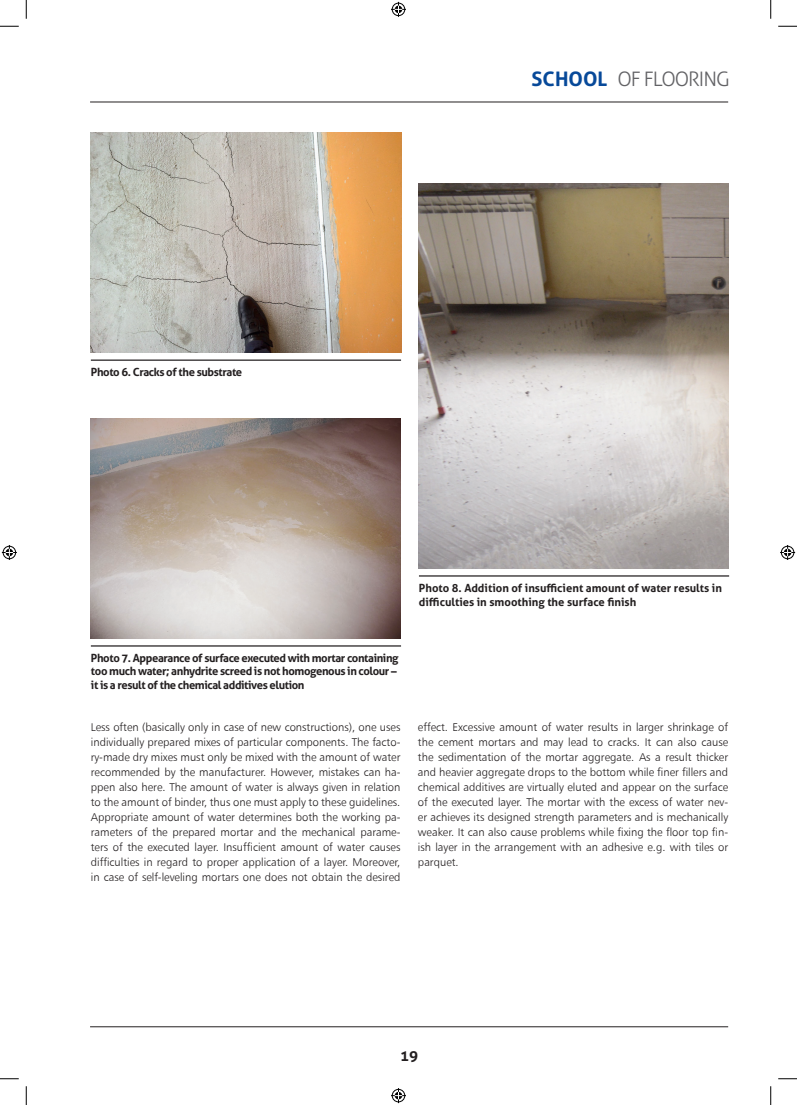
<style>
.page{position:relative;width:797px;height:1105px;background:#fff}
.page>*{position:absolute;margin:0;border:0;box-sizing:border-box;transform-origin:0 0}
.t1{font:300 20px "Aller";letter-spacing:-.05em;color:#636366}
.t2{font:700 15px "Aller";color:#231f20}
.t3{font:11.25px/15px "Humnst 777 Lt EU";color:#231f20;text-align:justify}
.t4{font:700 11.25px/13.5px "Aller";letter-spacing:-.035em;color:#231f20}
.t5{font:700 11.25px/13.5px "Aller";color:#231f20}
.s1{font-weight:700;color:#074999}
</style>
<div class="page">
<hr style="left:90px;top:102px;width:638px;height:1px;background:#231f20">
<hr style="left:90px;top:1026px;width:638px;height:1px;background:#231f20">
<img style="left:91px;top:133px;width:310px;height:219px">
<hr style="left:91px;top:359px;width:310px;height:2px;background:#231f20">
<img style="left:91px;top:418px;width:309px;height:220px">
<hr style="left:91px;top:645px;width:310px;height:2px;background:#231f20">
<img style="left:419px;top:183px;width:309px;height:385px">
<hr style="left:419px;top:575px;width:310px;height:2px;background:#231f20">
<svg style="left:0;top:25px;width:19px;height:2px"></svg>
<svg style="left:778px;top:25px;width:19px;height:2px"></svg>
<svg style="left:0;top:1078px;width:19px;height:1px"></svg>
<svg style="left:778px;top:1078px;width:19px;height:1px"></svg>
<svg style="left:25px;top:0;width:2px;height:19px"></svg>
<svg style="left:25px;top:1086px;width:2px;height:19px"></svg>
<svg style="left:770px;top:0;width:1px;height:19px"></svg>
<svg style="left:770px;top:1086px;width:1px;height:19px"></svg>
<svg style="left:391px;top:2px;width:15px;height:15px"></svg>
<svg style="left:391px;top:1088px;width:15px;height:15px"></svg>
<svg style="left:2px;top:545px;width:15px;height:15px"></svg>
<svg style="left:780px;top:545px;width:15px;height:15px"></svg>
<h1 class="t1" style="left:531px;top:67px;width:200px"><span class="s1">SCHOOL</span> OF FLOORING</h1>
<p class="t4" style="left:91px;top:365px;width:153px">Photo 6. Cracks of the substrate</p>
<p class="t5" style="left:419px;top:581px;width:304px">Photo 8. Addition of insufficient amount of water results in difficulties in smoothing the surface finish</p>
<p class="t4" style="left:91px;top:651px;width:309px">Photo 7. Appearance of surface executed with mortar containing too much water; anhydrite screed is not homogenous in colour – it is a result of the chemical additives elution</p>
<p class="t3" style="left:91px;top:720px;width:311px">Less often (basically only in case of new constructions), one uses individually prepared mixes of particular components. The facto&shy;ry-made dry mixes must only be mixed with the amount of water recommended by the manufacturer. However, mistakes can ha&shy;ppen also here. The amount of water is always given in relation to the amount of binder, thus one must apply to these guidelines.<br>Appropriate amount of water determines both the working pa&shy;rameters of the prepared mortar and the mechanical parame&shy;ters of the executed layer. Insufficient amount of water causes difficulties in regard to proper application of a layer. Moreover, in case of self-leveling mortars one does not obtain the desired</p>
<p class="t3" style="left:418px;top:720px;width:312px">effect. Excessive amount of water results in larger shrinkage of the cement mortars and may lead to cracks. It can also cause the sedimentation of the mortar aggregate. As a result thicker and heavier aggregate drops to the bottom while finer fillers and chemical additives are virtually eluted and appear on the surface of the executed layer. The mortar with the excess of water nev&shy;er achieves its designed strength parameters and is mechanically weaker. It can also cause problems while fixing the floor top fin&shy;ish layer in the arrangement with an adhesive e.g. with tiles or parquet.</p>
<h2 class="t2" style="left:400px;top:1047px;width:19px">19</h2>
</div>
